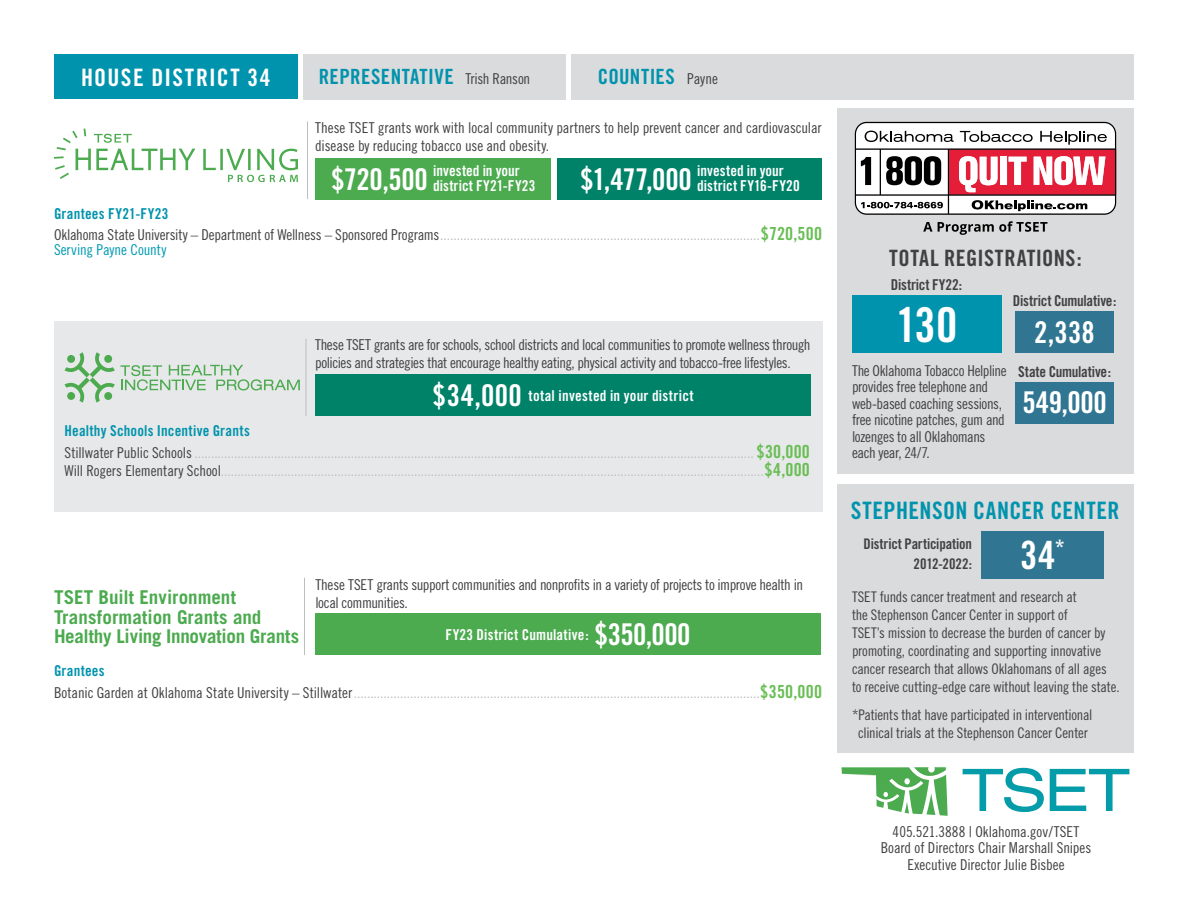
<style>
.page{position:relative;width:1188px;height:918px;background:#fff}
.page>*{position:absolute;margin:0;border:0;box-sizing:border-box;transform-origin:0 0}
.t1{font:48px "Trade Gothic Bold Cond Twenty";color:#fff}
.t2{font:39px "Trade Gothic Bold Cond Twenty";color:#fff}
.t3{font:30px "Trade Gothic Bold Cond Twenty";letter-spacing:-.01em;color:#fff}
.t4{font:24px "Trade Gothic Bold Cond Twenty";letter-spacing:.02em;color:#0093ad}
.t5{font:24px "Trade Gothic Bold Cond Twenty";letter-spacing:.06em;color:#fff}
.t6{font:22.5px "Trade Gothic Bold Cond Twenty";letter-spacing:.02em;color:#414042}
.t7{font:21px "Trade Gothic Bold Cond Twenty";letter-spacing:.02em;color:#0093ad}
.t8{font:700 19.05px/19.5px "Trade Gothic";letter-spacing:-.005em;color:#4caa4f}
.t9{font:15px/18px "Trade Gothic Cond Eighteen";letter-spacing:-.005em;color:#bcbec0}
.t10{font:15px/16.5px "Trade Gothic Cond Eighteen";letter-spacing:-.02em;color:#414042}
.t11{font:15px/15px "Trade Gothic Bold Cond Twenty";letter-spacing:.01em;color:#fff}
.t12{font:15px "Trade Gothic Bold Cond Twenty";letter-spacing:.015em;color:#0093ad}
.t13{font:15px "Trade Gothic Bold Cond Twenty";letter-spacing:-.01em;color:#414042}
.t14{font:14.7px/18px "Trade Gothic Cond Eighteen";letter-spacing:-.015em;color:#414042;text-align:center}
.t15{font:14.7px/19.5px "Trade Gothic Bold Cond Twenty";letter-spacing:-.005em;color:#414042;text-align:right}
.s1{color:#414042}
.s2{font-family:"Trade Gothic Bold Cond Twenty";font-size:18px;color:#69be55}
.s3{color:#009ab3}
.s4{font-size:30px}
</style>
<div class="page">
<div style="left:837px;top:108px;width:297px;height:365px;background:#dadbdc"></div>
<div style="left:837px;top:484px;width:297px;height:269px;background:#dadbdc"></div>
<div style="left:54px;top:54px;width:244px;height:45px;background:#0093ad"></div>
<div style="left:303px;top:54px;width:262px;height:45px;background:#dadbdc"></div>
<div style="left:571px;top:54px;width:563px;height:45px;background:#dadbdc"></div>
<div style="left:981px;top:531px;width:122px;height:48px;background:#307591"></div>
<svg style="left:963px;top:768px;width:81px;height:44px"></svg>
<svg style="left:1050px;top:769px;width:79px;height:42px"></svg>
<svg style="left:842px;top:767px;width:106px;height:49px"></svg>
<svg style="left:855px;top:122px;width:261px;height:93px;background:#c8a2a8"></svg>
<svg style="left:923px;top:221px;width:124px;height:14px"></svg>
<div style="left:852px;top:295px;width:149px;height:58px;background:#0093ad"></div>
<div style="left:1015px;top:311px;width:99px;height:42px;background:#307591"></div>
<div style="left:1015px;top:382px;width:99px;height:42px;background:#307591"></div>
<div style="left:54px;top:321px;width:768px;height:190px;background:#e7e8e9"></div>
<svg style="left:203px;top:149px;width:13px;height:21px"></svg>
<hr style="left:220px;top:149px;width:3px;height:21px;background:#4caa4f">
<svg style="left:226px;top:148px;width:72px;height:34px"></svg>
<svg style="left:54px;top:129px;width:141px;height:50px"></svg>
<hr style="left:307px;top:121px;width:1px;height:78px;background:#bcbec0">
<hr style="left:306px;top:339px;width:1px;height:77px;background:#bcbec0">
<div style="left:315px;top:375px;width:496px;height:41px;background:#008269"></div>
<svg style="left:64px;top:352px;width:236px;height:51px"></svg>
<div style="left:558px;top:158px;width:264px;height:42px;background:#008269"></div>
<div style="left:315px;top:158px;width:236px;height:42px;background:#4caa4f"></div>
<div style="left:315px;top:614px;width:506px;height:41px;background:#4caa4f"></div>
<hr style="left:304px;top:578px;width:1px;height:77px;background:#bcbec0">
<h3 class="t5" style="left:81px;top:62px;width:191px">HOUSE DISTRICT 34</h3>
<p class="t10" style="left:465px;top:70px;width:66px">Trish Ranson</p>
<p class="t10" style="left:687px;top:70px;width:32px">Payne</p>
<h3 class="t7" style="left:319px;top:64px;width:137px">REPRESENTATIVE</h3>
<h3 class="t7" style="left:598px;top:64px;width:79px">COUNTIES</h3>
<p class="t10" style="left:315px;top:119px;width:508px;line-height:18px">These TSET grants work with local community partners to help prevent cancer and cardiovascular disease by reducing tobacco use and obesity.</p>
<p class="t12" style="left:54px;top:205px;width:116px">Grantees FY21-FY23</p>
<p class="t11" style="left:433px;top:163px;width:104px">invested in your district FY21-FY23</p>
<h3 class="t3" style="left:331px;top:161px;width:98px">$720,500</h3>
<h3 class="t3" style="left:580px;top:161px;width:113px">$1,477,000</h3>
<p class="t11" style="left:697px;top:163px;width:88px">invested in your</p>
<p class="t11" style="left:697px;top:178px;width:104px">district FY16-FY20</p>
<p class="t9" style="left:54px;top:227px;width:770px;line-height:15px"><span class="s1">Oklahoma State University – Department of Wellness – Sponsored Programs</span>................................................................................................<span class="s2">$720,500<br></span><span class="s3">Serving Payne County</span></p>
<p class="t12" style="left:64px;top:421px;width:187px">Healthy Schools Incentive Grants</p>
<p class="t10" style="left:315px;top:336px;width:497px;line-height:18px">These TSET grants are for schools, school districts and local communities to promote wellness through policies and strategies that encourage healthy eating, physical activity and tobacco-free lifestyles.</p>
<p class="t11" style="left:433px;top:388px;width:263px"><span class="s4">$34,000</span> total invested in your district</p>
<p class="t9" style="left:64px;top:443px;width:747px"><span class="s1">Stillwater Public Schools</span> ........................................................................................................................................................................ <span class="s2">$30,000<br></span><span class="s1">Will Rogers Elementary School</span>...................................................................................................................................................................<span class="s2">$4,000</span></p>
<p class="t10" style="left:315px;top:575px;width:489px;line-height:18px">These TSET grants support communities and nonprofits in a variety of projects to improve health in local communities.</p>
<p class="t11" style="left:445px;top:627px;width:247px">FY23 District Cumulative: <span class="s4">$350,000</span></p>
<p class="t9" style="left:54px;top:683px;width:769px"><span class="s1">Botanic Garden at Oklahoma State University – Stillwater</span>..........................................................................................................................<span class="s2">$350,000</span></p>
<p class="t8" style="left:54px;top:587px;width:247px">TSET Built Environment<br>Transformation Grants and<br>Healthy Living Innovation Grants</p>
<p class="t12" style="left:54px;top:662px;width:52px">Grantees</p>
<h3 class="t6" style="left:889px;top:245px;width:194px">TOTAL REGISTRATIONS:</h3>
<p class="t13" style="left:891px;top:275px;width:73px">District FY22:</p>
<p class="t13" style="left:1013px;top:292px;width:105px">District Cumulative:</p>
<h1 class="t1" style="left:896px;top:296px;width:63px">130</h1>
<h3 class="t3" style="left:1034px;top:314px;width:62px">2,338</h3>
<p class="t10" style="left:852px;top:362px;width:156px">The Oklahoma Tobacco Helpline provides free telephone and web-based coaching sessions, free nicotine patches, gum and lozenges to all Oklahomans each year, 24/7.</p>
<p class="t13" style="left:1018px;top:363px;width:94px">State Cumulative:</p>
<h3 class="t3" style="left:1023px;top:384px;width:86px">549,000</h3>
<h3 class="t4" style="left:851px;top:496px;width:270px">STEPHENSON CANCER CENTER</h3>
<p class="t15" style="left:864px;top:534px;width:110px">District Participation<br>2012-2022:</p>
<h2 class="t2" style="left:1020px;top:531px;width:46px">34<sup>*</sup></h2>
<p class="t14" style="left:852px;top:587px;width:269px;text-align:left">TSET funds cancer treatment and research at<br>the Stephenson Cancer Center in support of<br>TSET’s mission to decrease the burden of cancer by promoting, coordinating and supporting innovative cancer research that allows Oklahomans of all ages to receive cutting-edge care without leaving the state.</p>
<p class="t14" style="left:852px;top:705px;width:242px">*Patients that have participated in interventional clinical trials at the Stephenson Cancer Center</p>
<p class="t10" style="left:881px;top:823px;width:212px;text-align:center">405.521.3888 | Oklahoma.gov/TSET<br>Board of Directors Chair Marshall Snipes<br>Executive Director Julie Bisbee</p>
</div>
